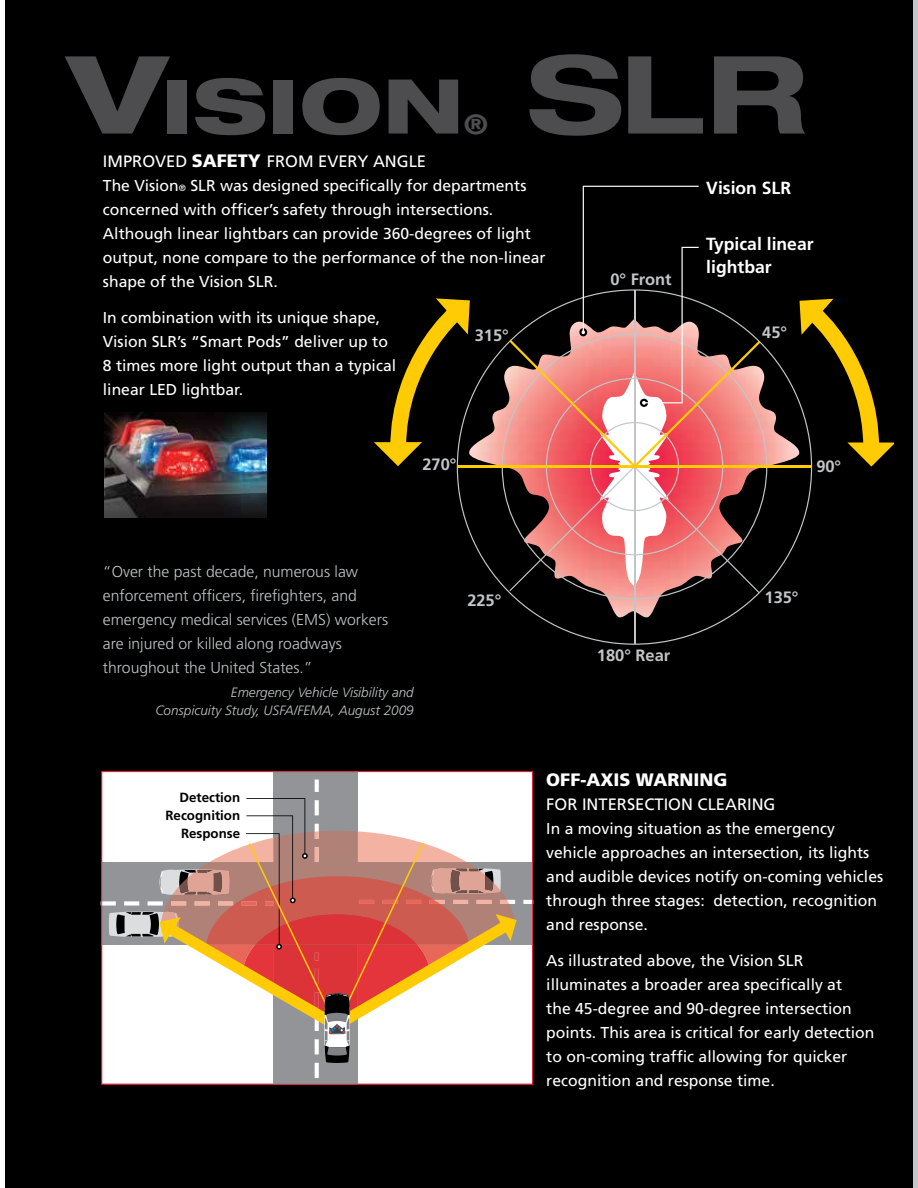
<style>
.page{position:relative;width:918px;height:1188px;background:#fff}
.page>*{position:absolute;margin:0;border:0;box-sizing:border-box;transform-origin:0 0}
.t1{font:700 expanded 108px "Helvetica Neue";color:#4d4d4f;scale:1.1 1}
.t2{font:800 expanded 75.6px "Helvetica Neue";color:#4d4d4f;scale:1.1 1}
.t3{font:800 expanded 27px "Helvetica Neue";color:#4d4d4f;scale:1.1 1}
.t4{font:900 18px "Frutiger";color:#fff}
.t5{font:700 17.55px/23.1px "Frutiger";color:#fff}
.t6{font:16.5px "Frutiger";color:#fff}
.t7{font:700 16.5px "Frutiger";color:#c3c6c8}
.t8{font:15.75px/24px "Frutiger";color:#fff}
.t9{font:300 15.75px/24px "Frutiger";color:#c3c6c8}
.t10{font:italic 300 13.5px/18px "Frutiger";color:#c3c6c8;text-align:right}
.t11{font:700 13.35px/18px "Frutiger";color:#000;text-align:right}
.s1{font-size:108px}
.s2{font-weight:900;font-size:18px}
.s3{font-size:9px}
</style>
<div class="page">
<div style="left:5px;top:0;width:913px;height:1188px;background:#000"></div>
<svg style="left:457px;top:300px;width:355px;height:345px"></svg>
<img style="left:493px;top:319px;width:16px;height:97px">
<svg style="left:502px;top:334px;width:265px;height:265px"></svg>
<svg style="left:509px;top:586px;width:251px;height:5px"></svg>
<hr style="left:634px;top:290px;width:1px;height:353px;background:#c3c6c8">
<hr style="left:458px;top:466px;width:353px;height:2px;background:#ffcb05">
<svg style="left:509px;top:186px;width:252px;height:400px"></svg>
<svg style="left:374px;top:298px;width:96px;height:168px"></svg>
<svg style="left:800px;top:299px;width:93px;height:168px"></svg>
<div style="left:913px;top:0;width:5px;height:1188px;background:#c3c6c8"></div>
<img style="left:104px;top:413px;width:162px;height:105px">
<svg style="left:101px;top:771px;width:432px;height:314px;background:#dfbcb4"></svg>
<h2 class="t2" style="left:69px;top:58px;width:361px"><span class="s1">V</span>ISION</h2>
<h3 class="t3" style="left:464px;top:107px;width:23px">®</h3>
<h1 class="t1" style="left:527px;top:27px;width:256px">SLR</h1>
<p class="t6" style="left:103px;top:152px;width:325px">IMPROVED <span class="s2">SAFETY</span> FROM EVERY ANGLE</p>
<p class="t8" style="left:103px;top:174px;width:444px">The Vision<span class="s3">®</span> SLR was designed specifically for departments concerned with officer’s safety through intersections.<br>Although linear lightbars can provide 360-degrees of light output, none compare to the performance of the non-linear shape of the Vision SLR.</p>
<p class="t8" style="left:103px;top:306px;width:295px">In combination with its unique shape, Vision SLR’s “Smart Pods” deliver up to 8 times more light output than a typical linear LED lightbar.</p>
<p class="t7" style="left:475px;top:326px;width:36px">315°</p>
<p class="t7" style="left:422px;top:454px;width:36px">270°</p>
<p class="t7" style="left:610px;top:269px;width:63px">0° Front</p>
<p class="t5" style="left:706px;top:176px;width:86px">Vision SLR</p>
<p class="t5" style="left:706px;top:232px;width:109px">Typical linear lightbar</p>
<p class="t7" style="left:762px;top:323px;width:26px">45°</p>
<p class="t7" style="left:816px;top:456px;width:26px">90°</p>
<p class="t9" style="left:103px;top:560px;width:287px">“Over the past decade, numerous law enforcement officers, firefighters, and emergency medical services (EMS) workers are injured or killed along roadways throughout the United States.”</p>
<p class="t10" style="left:155px;top:683px;width:260px">Emergency Vehicle Visibility and<br>Conspicuity Study, USFA/FEMA, August 2009</p>
<p class="t11" style="left:166px;top:788px;width:76px">Detection<br>Recognition<br>Response</p>
<p class="t7" style="left:467px;top:590px;width:36px">225°</p>
<p class="t7" style="left:765px;top:587px;width:36px">135°</p>
<p class="t7" style="left:597px;top:645px;width:75px">180° Rear</p>
<p class="t4" style="left:546px;top:769px;width:183px">OFF-AXIS WARNING</p>
<p class="t6" style="left:546px;top:794px;width:231px">FOR INTERSECTION CLEARING</p>
<p class="t8" style="left:546px;top:816px;width:338px">In a moving situation as the emergency vehicle approaches an intersection, its lights and audible devices notify on-coming vehicles through three stages: detection, recognition and response.</p>
<p class="t8" style="left:546px;top:948px;width:330px">As illustrated above, the Vision SLR illuminates a broader area specifically at<br>the 45-degree and 90-degree intersection points. This area is critical for early detection to on-coming traffic allowing for quicker recognition and response time.</p>
</div>
